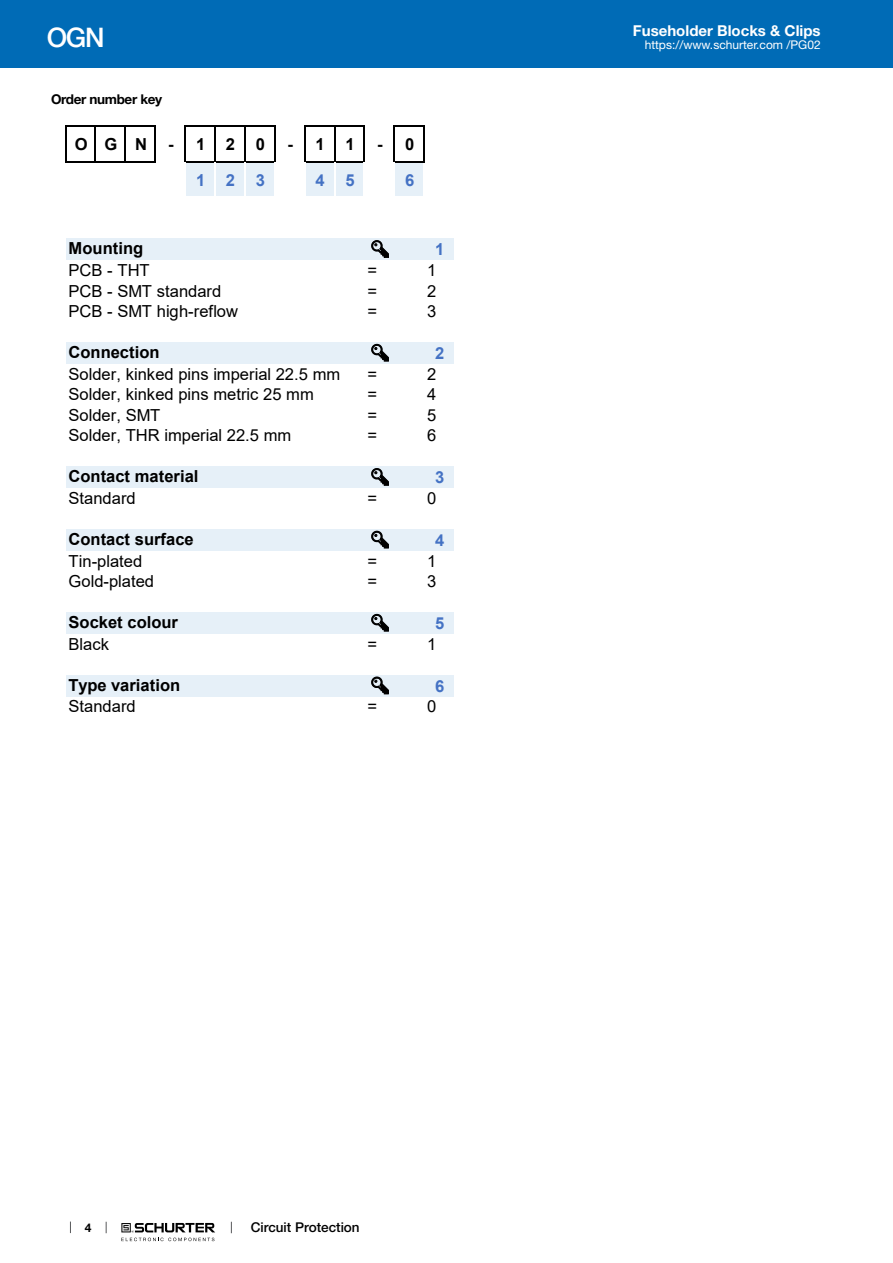
<style>
.page{position:relative;width:893px;height:1263px;background:#fff}
.page>*{position:absolute;margin:0;border:0;box-sizing:border-box;transform-origin:0 0}
.t1{font:500 27px "Helvetica Neue LT";color:#fff}
.t2{font:16.5px "Arial";color:#000}
.t3{font:700 16.5px "Arial";color:#000}
.t4{font:700 16.5px "Arial";color:#4472c4}
.t5{font:700 15px "Helvetica Neue LT";color:#fff}
.t6{font:500 13.5px "Helvetica Neue LT";color:#000}
.t7{font:700 13.5px "Helvetica Neue LT";letter-spacing:-.025em;color:#000}
.t8{font:12px "Helvetica Neue LT";color:#fff}
.t9{font:700 12px "Helvetica Neue LT";color:#000}
</style>
<div class="page">
<svg style="left:70px;top:1221px;width:1px;height:12px"></svg>
<svg style="left:121px;top:1223px;width:94px;height:18px"></svg>
<div style="left:0;top:0;width:893px;height:68px;background:#006bb6"></div>
<div style="left:185px;top:162px;width:90px;height:36px;background:#e6f0f8"></div>
<div style="left:305px;top:162px;width:60px;height:36px;background:#e6f0f8"></div>
<div style="left:394px;top:162px;width:30px;height:36px;background:#e6f0f8"></div>
<div style="left:66px;top:238px;width:388px;height:22px;background:#e6f0f8"></div>
<div style="left:66px;top:342px;width:388px;height:22px;background:#e6f0f8"></div>
<div style="left:66px;top:466px;width:388px;height:22px;background:#e6f0f8"></div>
<div style="left:66px;top:529px;width:388px;height:22px;background:#e6f0f8"></div>
<div style="left:66px;top:612px;width:388px;height:22px;background:#e6f0f8"></div>
<div style="left:66px;top:675px;width:388px;height:22px;background:#e6f0f8"></div>
<hr style="left:66px;top:125px;width:90px;height:2px;background:#000">
<hr style="left:186px;top:125px;width:89px;height:2px;background:#000">
<hr style="left:305px;top:125px;width:60px;height:2px;background:#000">
<hr style="left:66px;top:161px;width:90px;height:1px;background:#000">
<hr style="left:184px;top:125px;width:2px;height:37px;background:#000">
<hr style="left:214px;top:127px;width:2px;height:35px;background:#000">
<hr style="left:244px;top:127px;width:2px;height:35px;background:#000">
<hr style="left:274px;top:127px;width:1px;height:35px;background:#000">
<hr style="left:186px;top:161px;width:89px;height:1px;background:#000">
<hr style="left:304px;top:125px;width:1px;height:37px;background:#000">
<hr style="left:334px;top:127px;width:1px;height:35px;background:#000">
<hr style="left:364px;top:127px;width:1px;height:35px;background:#000">
<hr style="left:305px;top:161px;width:60px;height:1px;background:#000">
<hr style="left:394px;top:125px;width:1px;height:37px;background:#000">
<hr style="left:423px;top:127px;width:2px;height:35px;background:#000">
<hr style="left:186px;top:197px;width:89px;height:1px;background:#fff">
<hr style="left:305px;top:197px;width:60px;height:1px;background:#fff">
<hr style="left:65px;top:125px;width:1px;height:37px;background:#000">
<hr style="left:95px;top:127px;width:1px;height:35px;background:#000">
<hr style="left:125px;top:127px;width:1px;height:35px;background:#000">
<hr style="left:155px;top:127px;width:1px;height:35px;background:#000">
<hr style="left:184px;top:162px;width:2px;height:36px;background:#fff">
<hr style="left:214px;top:162px;width:2px;height:36px;background:#fff">
<hr style="left:244px;top:162px;width:2px;height:36px;background:#fff">
<hr style="left:274px;top:162px;width:1px;height:36px;background:#fff">
<hr style="left:334px;top:162px;width:1px;height:36px;background:#fff">
<hr style="left:364px;top:162px;width:1px;height:36px;background:#fff">
<hr style="left:394px;top:162px;width:1px;height:36px;background:#fff">
<hr style="left:423px;top:162px;width:2px;height:36px;background:#fff">
<hr style="left:395px;top:125px;width:30px;height:2px;background:#000">
<hr style="left:395px;top:161px;width:30px;height:1px;background:#000">
<hr style="left:395px;top:197px;width:30px;height:1px;background:#fff">
<h1 class="t1" style="left:47px;top:21px;width:59px">OGN</h1>
<p class="t7" style="left:51px;top:91px;width:113px">Order number key</p>
<p class="t3" style="left:75px;top:133px;width:74px">OGN</p>
<p class="t3" style="left:168px;top:133px;width:99px">- 120</p>
<p class="t3" style="left:288px;top:133px;width:69px">-11</p>
<p class="t3" style="left:377px;top:133px;width:39px">- 0</p>
<p class="t4" style="left:196px;top:168px;width:70px">123</p>
<p class="t4" style="left:316px;top:168px;width:41px">4 5</p>
<p class="t4" style="left:405px;top:168px;width:11px">6</p>
<p class="t3" style="left:69px;top:237px;width:76px">Mounting</p>
<p class="t4" style="left:435px;top:238px;width:11px">1</p>
<p class="t2" style="left:69px;top:259px;width:83px">PCB - THT</p>
<p class="t2" style="left:367px;top:259px;width:11px">=</p>
<p class="t2" style="left:427px;top:259px;width:11px">1</p>
<p class="t2" style="left:69px;top:279px;width:154px">PCB - SMT standard</p>
<p class="t2" style="left:367px;top:279px;width:11px">=</p>
<p class="t2" style="left:427px;top:279px;width:11px">2</p>
<p class="t2" style="left:69px;top:300px;width:171px">PCB - SMT high-reflow</p>
<p class="t2" style="left:367px;top:300px;width:11px">=</p>
<p class="t2" style="left:427px;top:300px;width:11px">3</p>
<p class="t4" style="left:435px;top:342px;width:11px">2</p>
<p class="t2" style="left:69px;top:363px;width:273px">Solder, kinked pins imperial 22.5 mm</p>
<p class="t2" style="left:367px;top:363px;width:11px">=</p>
<p class="t2" style="left:427px;top:363px;width:11px">2</p>
<p class="t2" style="left:69px;top:383px;width:247px">Solder, kinked pins metric 25 mm</p>
<p class="t2" style="left:367px;top:383px;width:11px">=</p>
<p class="t2" style="left:427px;top:383px;width:11px">4</p>
<p class="t2" style="left:69px;top:404px;width:93px">Solder, SMT</p>
<p class="t2" style="left:367px;top:404px;width:11px">=</p>
<p class="t2" style="left:427px;top:404px;width:11px">5</p>
<p class="t2" style="left:69px;top:424px;width:224px">Solder, THR imperial 22.5 mm</p>
<p class="t2" style="left:367px;top:424px;width:11px">=</p>
<p class="t2" style="left:427px;top:424px;width:11px">6</p>
<p class="t4" style="left:435px;top:466px;width:11px">3</p>
<p class="t2" style="left:69px;top:487px;width:69px">Standard</p>
<p class="t2" style="left:367px;top:487px;width:11px">=</p>
<p class="t2" style="left:427px;top:487px;width:11px">0</p>
<p class="t4" style="left:435px;top:528px;width:11px">4</p>
<p class="t2" style="left:69px;top:549px;width:75px">Tin-plated</p>
<p class="t2" style="left:367px;top:549px;width:11px">=</p>
<p class="t2" style="left:427px;top:549px;width:11px">1</p>
<p class="t2" style="left:69px;top:570px;width:87px">Gold-plated</p>
<p class="t2" style="left:367px;top:570px;width:11px">=</p>
<p class="t2" style="left:427px;top:570px;width:11px">3</p>
<p class="t4" style="left:435px;top:612px;width:11px">5</p>
<p class="t2" style="left:69px;top:633px;width:42px">Black</p>
<p class="t2" style="left:367px;top:633px;width:11px">=</p>
<p class="t2" style="left:427px;top:633px;width:11px">1</p>
<p class="t4" style="left:435px;top:674px;width:11px">6</p>
<p class="t2" style="left:69px;top:695px;width:69px">Standard</p>
<p class="t2" style="left:367px;top:695px;width:11px">=</p>
<p class="t2" style="left:427px;top:695px;width:11px">0</p>
<p class="t3" style="left:69px;top:341px;width:92px">Connection</p>
<p class="t3" style="left:69px;top:465px;width:131px">Contact material</p>
<p class="t3" style="left:69px;top:527px;width:127px">Contact surface</p>
<p class="t3" style="left:69px;top:611px;width:111px">Socket colour</p>
<p class="t3" style="left:69px;top:673px;width:113px">Type variation</p>
<p class="t5" style="left:633px;top:21px;width:189px">Fuseholder Blocks &amp; Clips</p>
<p class="t8" style="left:645px;top:38px;width:178px">https://www.schurter.com /PG02</p>
<p class="t9" style="left:85px;top:1220px;width:8px">4</p>
<p class="t6" style="left:251px;top:1219px;width:110px">Circuit Protection</p>
</div>
